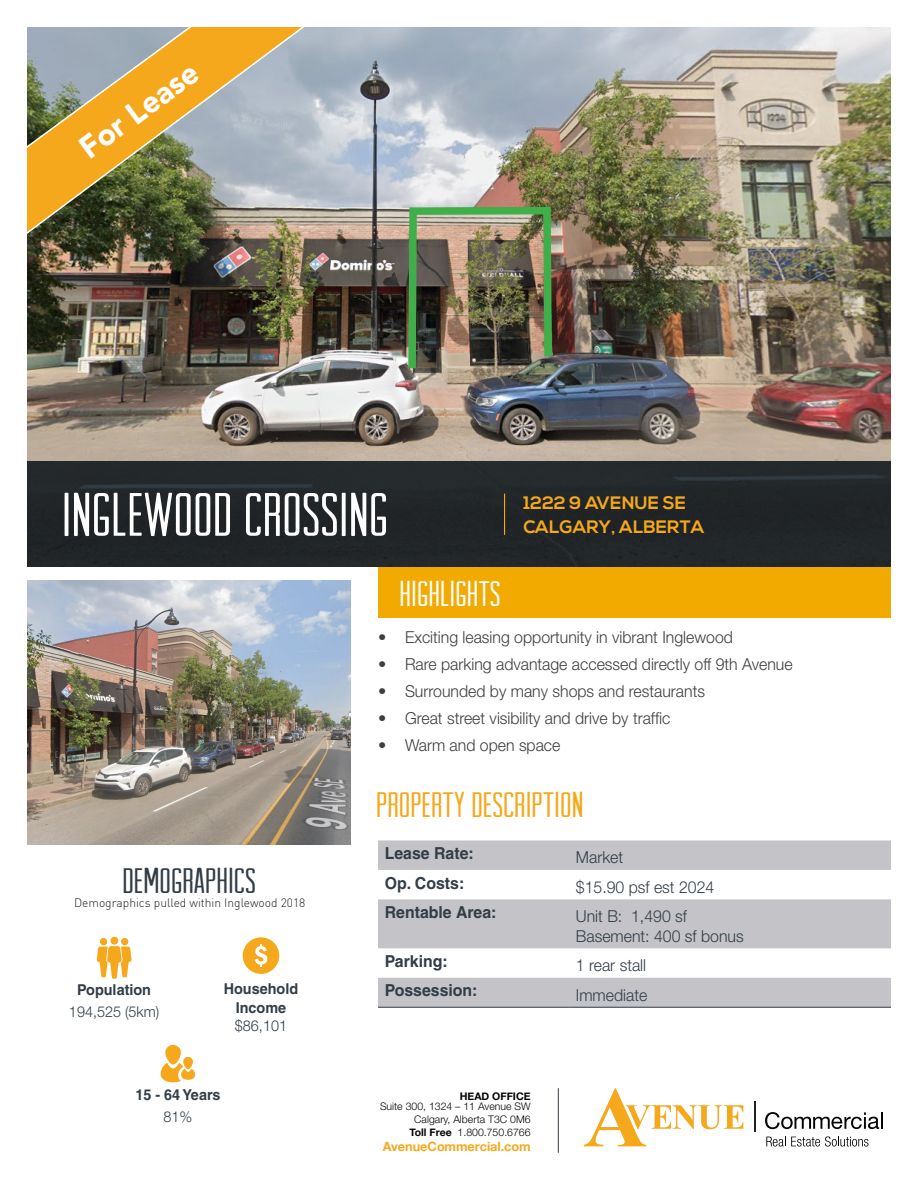
<style>
.page{position:relative;width:918px;height:1188px;background:#fff}
.page>*{position:absolute;margin:0;border:0;box-sizing:border-box;transform-origin:0 0}
.t1{font:61.5px "Arvil Sans";color:#fff}
.t2{font:36px "Arvil Sans";color:#f5a81c}
.t3{font:36px "Arvil Sans";color:#323d47}
.t4{font:36px "Arvil Sans";color:#fff}
.t5{font:900 31.5px "Avenir LT Std";color:#fff;scale:.96 1}
.t6{font:700 18px "Nexa";color:#f5a81c}
.t7{font:300 16.5px "Helvetica Neue";color:#3e3e3f}
.t8{font:300 16.5px "Helvetica Neue";color:#323d47;scale:.96 1}
.t9{font:700 16.5px "Helvetica";color:#323d47;scale:.96 1}
.t10{font:700 15px/18.9px "Helvetica";color:#323d47;text-align:center;scale:.96 1}
.t11{font:300 15px "Helvetica Neue";color:#323d47;scale:.96 1}
.t12{font:700 12.75px "Helvetica Neue";color:#f5a81c}
.t13{font:300 12px "DIN";color:#231f20}
.t14{font:300 10.5px/13px "Helvetica Neue";color:#040503;text-align:right}
.t15{font:700 10.5px "Helvetica Neue";color:#040503}
.s1{font-weight:700}
</style>
<div class="page">
<svg style="left:584px;top:1088px;width:159px;height:58px"></svg>
<svg style="left:766px;top:1136px;width:103px;height:11px"></svg>
<hr style="left:754px;top:1102px;width:2px;height:30px;background:#231f20">
<svg style="left:765px;top:1112px;width:118px;height:17px"></svg>
<hr style="left:558px;top:1088px;width:1px;height:65px;background:#323d47">
<img style="left:27px;top:27px;width:864px;height:434px">
<img style="left:27px;top:27px;width:276px;height:209px">
<div style="left:378px;top:567px;width:513px;height:51px;background:#f2a900"></div>
<div style="left:27px;top:461px;width:864px;height:106px;background:#222628"></div>
<hr style="left:504px;top:494px;width:1px;height:41px;background:#f5a81c">
<svg style="left:378px;top:840px;width:513px;height:167px;fill:#c4c3c7"></svg>
<hr style="left:378px;top:1007px;width:191px;height:1px;background:#323d47">
<hr style="left:569px;top:1007px;width:322px;height:1px;background:#323d47">
<div style="left:100px;top:938px;width:7px;height:7px;background:#f5a81c;border-radius:50%"></div>
<div style="left:121px;top:938px;width:7px;height:7px;background:#f5a81c;border-radius:50%"></div>
<svg style="left:97px;top:946px;width:35px;height:33px"></svg>
<div style="left:110px;top:937px;width:8px;height:8px;background:#f5a81c;border-radius:50%"></div>
<svg style="left:161px;top:1045px;width:34px;height:37px"></svg>
<svg style="left:243px;top:937px;width:36px;height:37px"></svg>
<img style="left:27px;top:580px;width:324px;height:265px">
<img style="left:405px;top:203px;width:151px;height:173px">
<p class="t5" style="left:72px;top:135px;width:146px;rotate:-36deg">For Lease</p>
<p class="t1" style="left:62px;top:481px;width:328px">INGLEWOOD CROSSING</p>
<p class="t6" style="left:523px;top:493px;width:164px">1222 9 AVENUE SE</p>
<p class="t6" style="left:523px;top:516px;width:183px">CALGARY, ALBERTA</p>
<p class="t4" style="left:400px;top:573px;width:103px">HIGHLIGHTS</p>
<p class="t3" style="left:122px;top:861px;width:135px">DEMOGRAPHICS</p>
<p class="t13" style="left:74px;top:896px;width:233px">Demographics pulled within Inglewood 2018</p>
<p class="t10" style="left:77px;top:980px;width:79px">Population</p>
<p class="t11" style="left:69px;top:999px;width:96px">194,525 (5km)</p>
<p class="t10" style="left:224px;top:979px;width:79px">Household<br>Income</p>
<p class="t11" style="left:235px;top:1014px;width:56px">$86,101</p>
<p class="t10" style="left:135px;top:1085px;width:90px">15 - 64 Years</p>
<p class="t11" style="left:163px;top:1104px;width:32px">81%</p>
<p class="t7" style="left:378px;top:624px;width:356px">• Exciting leasing opportunity in vibrant Inglewood</p>
<p class="t7" style="left:378px;top:651px;width:416px">• Rare parking advantage accessed directly off 9th Avenue</p>
<p class="t7" style="left:378px;top:678px;width:329px">• Surrounded by many shops and restaurants</p>
<p class="t7" style="left:378px;top:705px;width:294px">• Great street visibility and drive by traffic</p>
<p class="t7" style="left:378px;top:732px;width:184px">• Warm and open space</p>
<p class="t2" style="left:376px;top:784px;width:209px">PROPERTY DESCRIPTION</p>
<p class="t9" style="left:385px;top:843px;width:94px">Lease Rate:</p>
<p class="t8" style="left:576px;top:844px;width:51px">Market</p>
<p class="t9" style="left:385px;top:873px;width:84px">Op. Costs:</p>
<p class="t8" style="left:576px;top:873px;width:146px">$15.90 psf est 2024</p>
<p class="t9" style="left:385px;top:902px;width:118px">Rentable Area:</p>
<p class="t8" style="left:576px;top:903px;width:117px">Unit B: 1,490 sf</p>
<p class="t8" style="left:576px;top:922px;width:176px">Basement: 400 sf bonus</p>
<p class="t9" style="left:385px;top:951px;width:67px">Parking:</p>
<p class="t8" style="left:576px;top:952px;width:75px">1 rear stall</p>
<p class="t9" style="left:385px;top:981px;width:98px">Possession:</p>
<p class="t8" style="left:576px;top:981px;width:76px">Immediate</p>
<p class="t15" style="left:460px;top:1089px;width:72px">HEAD OFFICE</p>
<p class="t14" style="left:380px;top:1099px;width:152px">Suite 300, 1324 – 11 Avenue SW<br>Calgary, Alberta T3C 0M6<br><span class="s1">Toll Free</span> 1.800.750.6766</p>
<p class="t12" style="left:383px;top:1139px;width:149px">AvenueCommercial.com</p>
</div>
